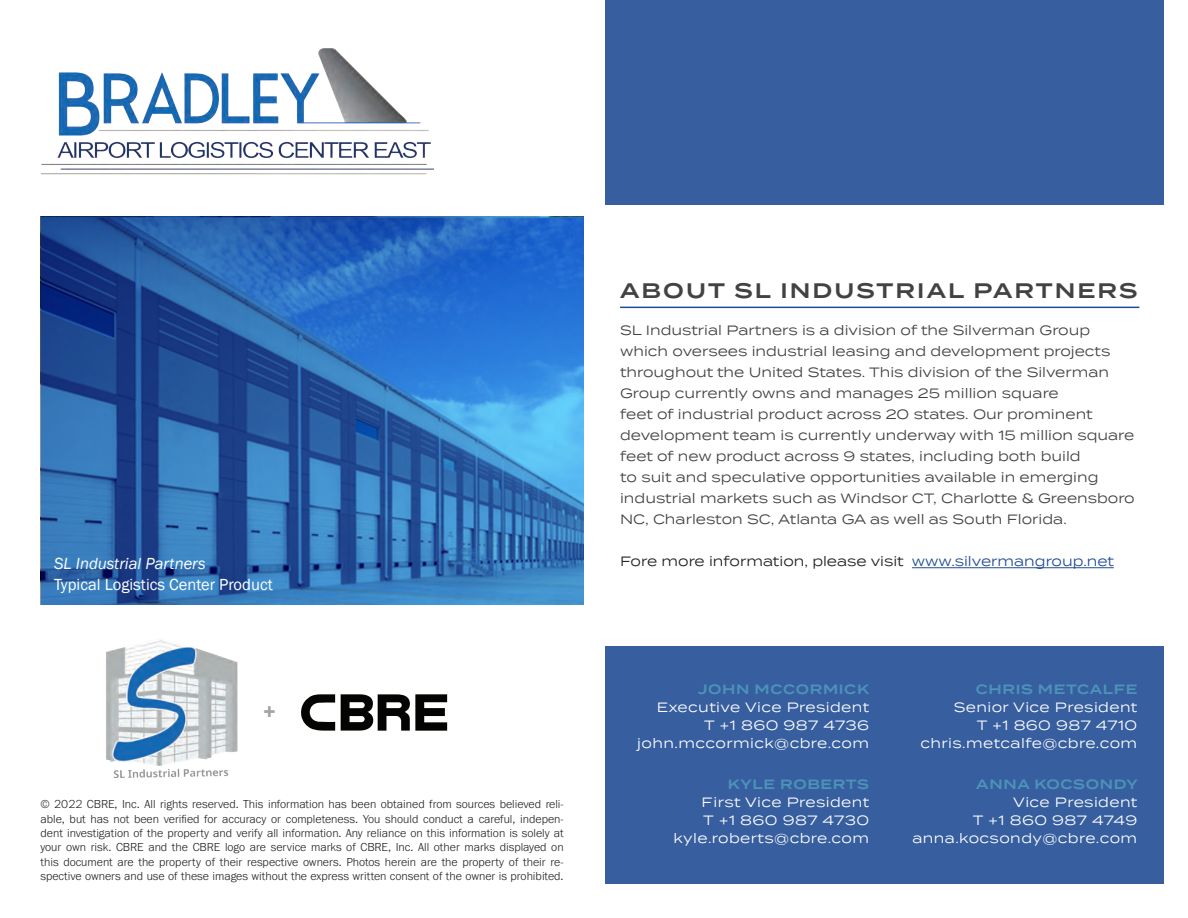
<style>
.page{position:relative;width:1188px;height:918px;background:#fff}
.page>*{position:absolute;margin:0;border:0;box-sizing:border-box;transform-origin:0 0}
.t1{font:800 21.6px "Franklin Gothic";color:#a1a6a5}
.t2{font:600 21px "Termina";letter-spacing:.1em;color:#414243}
.t3{font:16.5px "Franklin Gothic";color:#fff}
.t4{font:italic 16.5px "Franklin Gothic";color:#fff}
.t5{font:13.5px/21px "Termina";color:#414243}
.t6{font:13.5px/18px "Termina";letter-spacing:.03em;color:#fff;text-align:right}
.t7{font:13.5px "Termina";color:#231f20}
.t8{font:600 13.5px "Termina";letter-spacing:.05em;color:#4b93b8}
.t9{font:300 12px/14.4px "Franklin Gothic URW";color:#231f20;text-align:justify}
.s1{color:#214c95}
</style>
<div class="page">
<svg style="left:42px;top:216px;width:542px;height:388px;background:#2c6ab3"></svg>
<div style="left:605px;top:646px;width:558px;height:237px;background:#375e9f"></div>
<div style="left:605px;top:0;width:558px;height:205px;background:#375e9f"></div>
<img style="left:106px;top:640px;width:132px;height:137px">
<svg style="left:341px;top:694px;width:106px;height:37px"></svg>
<svg style="left:301px;top:694px;width:34px;height:37px"></svg>
<img style="left:42px;top:48px;width:392px;height:127px">
<hr style="left:912px;top:567px;width:202px;height:1px;background:#214c95">
<hr style="left:620px;top:307px;width:519px;height:1px;background:#214c95">
<h3 class="t4" style="left:54px;top:553px;width:153px">SL Industrial Partners</h3>
<h3 class="t3" style="left:54px;top:574px;width:220px">Typical Logistics Center Product</h3>
<h1 class="t1" style="left:263px;top:698px;width:14px">+</h1>
<p class="t9" style="left:40px;top:797px;width:525px">© 2022 CBRE, Inc. All rights reserved. This information has been obtained from sources believed reli&shy;able, but has not been verified for accuracy or completeness. You should conduct a careful, indepen&shy;dent investigation of the property and verify all information. Any reliance on this information is solely at your own risk. CBRE and the CBRE logo are service marks of CBRE, Inc. All other marks displayed on this document are the property of their respective owners. Photos herein are the property of their re&shy;spective owners and use of these images without the express written consent of the owner is prohibited.</p>
<h2 class="t2" style="left:620px;top:275px;width:519px">ABOUT SL INDUSTRIAL PARTNERS</h2>
<p class="t5" style="left:620px;top:320px;width:516px">SL Industrial Partners is a division of the Silverman Group which oversees industrial leasing and development projects throughout the United States. This division of the Silverman Group currently owns and manages 25 million square<br>feet of industrial product across 20 states. Our prominent development team is currently underway with 15 million square feet of new product across 9 states, including both build<br>to suit and speculative opportunities available in emerging industrial markets such as Windsor CT, Charlotte &amp; Greensboro NC, Charleston SC, Atlanta GA as well as South Florida.</p>
<p class="t7" style="left:620px;top:552px;width:495px">Fore more information, please visit <span class="s1">www.silvermangroup.net</span></p>
<p class="t8" style="left:698px;top:679px;width:173px">JOHN MCCORMICK</p>
<p class="t6" style="left:637px;top:698px;width:233px">Executive Vice President<br>T +1 860 987 4736 john.mccormick@cbre.com</p>
<p class="t8" style="left:728px;top:775px;width:143px">KYLE ROBERTS</p>
<p class="t6" style="left:673px;top:793px;width:197px">First Vice President<br>T +1 860 987 4730 kyle.roberts@cbre.com</p>
<p class="t8" style="left:976px;top:679px;width:163px">CHRIS METCALFE</p>
<p class="t6" style="left:920px;top:698px;width:219px">Senior Vice President<br>T +1 860 987 4710 chris.metcalfe@cbre.com</p>
<p class="t8" style="left:976px;top:775px;width:163px">ANNA KOCSONDY</p>
<p class="t6" style="left:912px;top:793px;width:227px">Vice President<br>T +1 860 987 4749 anna.kocsondy@cbre.com</p>
</div>
